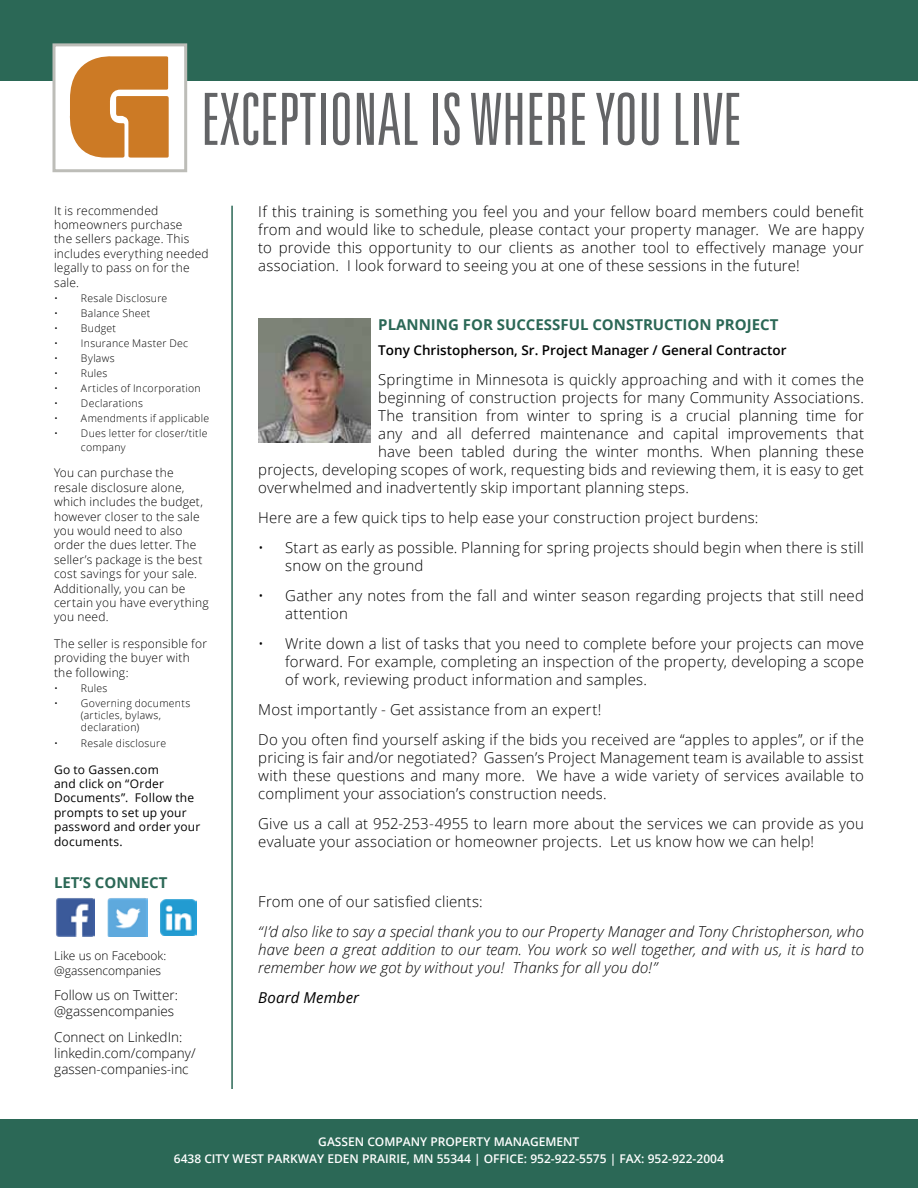
<style>
.page{position:relative;width:918px;height:1188px;background:#fff}
.page>*{position:absolute;margin:0;border:0;box-sizing:border-box;transform-origin:0 0}
.t1{font:300 ultra-condensed 72px "Univers LT Std";color:#636466}
.t2{font:300 15px/18px "Open Sans";letter-spacing:.01em;color:#000}
.t3{font:italic 300 15px/18px "Open Sans";letter-spacing:.005em;color:#000;text-align:justify}
.t4{font:700 15px "Open Sans";color:#2b6856}
.t5{font:italic 15px "Open Sans";letter-spacing:.01em;color:#000}
.t6{font:300 13.5px/16.2px "Open Sans";color:#000}
.t7{font:600 13.5px "Open Sans";color:#000}
.t8{font:300 12px/14.4px "Open Sans";letter-spacing:.02em;color:#000}
.t9{font:600 12px/16.5px "Open Sans";color:#fff;text-align:center}
.t10{font:12px/14.4px "Open Sans";letter-spacing:.02em;color:#000}
.t11{font:300 12px/14.4px "Open Sans";color:#000}
.t12{font:300 10.5px/12px "Open Sans";letter-spacing:.025em;color:#000}
</style>
<div class="page">
<div style="left:0;top:0;width:918px;height:81px;background:#2b6856"></div>
<div style="left:52px;top:43px;width:135px;height:129px;background:#fff;border:3px solid #bdbdb8"></div>
<svg style="left:69px;top:56px;width:100px;height:102px;background:#d38d45"></svg>
<div style="left:0;top:1119px;width:918px;height:69px;background:#2b6856"></div>
<hr style="left:231px;top:206px;width:2px;height:883px;background:#2b6856">
<img style="left:56px;top:898px;width:38px;height:39px">
<img style="left:108px;top:898px;width:39px;height:39px">
<img style="left:160px;top:899px;width:37px;height:37px">
<img style="left:258px;top:319px;width:112px;height:124px">
<h1 class="t1" style="left:201px;top:82px;width:542px">EXCEPTIONAL IS WHERE YOU LIVE</h1>
<p class="t8" style="left:54px;top:203px;width:156px">It is recommended homeowners purchase<br>the sellers package. This includes everything needed legally to pass on for the sale.</p>
<p class="t12" style="left:54px;top:292px;width:115px">• Resale Disclosure</p>
<p class="t12" style="left:54px;top:307px;width:98px">• Balance Sheet</p>
<p class="t12" style="left:54px;top:322px;width:64px">• Budget</p>
<p class="t12" style="left:54px;top:337px;width:136px">• Insurance Master Dec</p>
<p class="t12" style="left:54px;top:352px;width:62px">• Bylaws</p>
<p class="t12" style="left:54px;top:367px;width:55px">• Rules</p>
<p class="t12" style="left:54px;top:382px;width:148px">• Articles of Incorporation</p>
<p class="t12" style="left:54px;top:397px;width:90px">• Declarations</p>
<p class="t12" style="left:54px;top:412px;width:157px">• Amendments if applicable</p>
<p class="t12" style="left:81px;top:425px;width:128px;line-height:14.4px;text-indent:-27px">• Dues letter for closer/title company</p>
<p class="t8" style="left:54px;top:466px;width:156px">You can purchase the resale disclosure alone, which includes the budget, however closer to the sale you would need to also order the dues letter. The seller’s package is the best cost savings for your sale.<br>Additionally, you can be certain you have everything you need.</p>
<p class="t8" style="left:54px;top:636px;width:155px">The seller is responsible for providing the buyer with the following:</p>
<p class="t12" style="left:54px;top:682px;width:55px">• Rules</p>
<p class="t12" style="left:81px;top:697px;width:111px;text-indent:-27px">• Governing documents (articles, bylaws, declaration)</p>
<p class="t12" style="left:54px;top:737px;width:114px">• Resale disclosure</p>
<p class="t10" style="left:54px;top:762px;width:148px">Go to Gassen.com<br>and click on “Order<br>Documents”. Follow the prompts to set up your password and order your documents.</p>
<p class="t4" style="left:54px;top:872px;width:115px">LET’S CONNECT</p>
<p class="t11" style="left:54px;top:948px;width:113px">Like us on Facebook: @gassencompanies</p>
<p class="t6" style="left:54px;top:987px;width:125px">Follow us on Twitter: @gassencompanies</p>
<p class="t6" style="left:54px;top:1028px;width:143px">Connect on LinkedIn: linkedin.com/company/ gassen-companies-inc</p>
<p class="t2" style="left:258px;top:202px;width:607px;text-align:justify">If this training is something you feel you and your fellow board members could benefit from and would like to schedule, please contact your property manager. We are happy to provide this opportunity to our clients as another tool to effectively manage your association. I look forward to seeing you at one of these sessions in the future!</p>
<p class="t4" style="left:378px;top:314px;width:402px">PLANNING FOR SUCCESSFUL CONSTRUCTION PROJECT</p>
<p class="t7" style="left:378px;top:341px;width:410px">Tony Christopherson, Sr. Project Manager / General Contractor</p>
<p class="t2" style="left:378px;top:370px;width:487px">Springtime in Minnesota is quickly approaching and with it comes the</p>
<p class="t2" style="left:378px;top:388px;width:487px">beginning of construction projects for many Community Associations.</p>
<p class="t2" style="left:378px;top:406px;width:487px">The transition from winter to spring is a crucial planning time for</p>
<p class="t2" style="left:378px;top:424px;width:487px">any and all deferred maintenance and capital improvements that</p>
<p class="t2" style="left:378px;top:442px;width:487px">have been tabled during the winter months. When planning these</p>
<p class="t2" style="left:258px;top:460px;width:607px">projects, developing scopes of work, requesting bids and reviewing them, it is easy to get</p>
<p class="t2" style="left:258px;top:478px;width:432px">overwhelmed and inadvertently skip important planning steps.</p>
<p class="t2" style="left:258px;top:508px;width:502px">Here are a few quick tips to help ease your construction project burdens:</p>
<p class="t2" style="left:285px;top:538px;width:580px;text-indent:-27px">• Start as early as possible. Planning for spring projects should begin when there is still snow on the ground</p>
<p class="t2" style="left:285px;top:586px;width:580px;text-indent:-27px">• Gather any notes from the fall and winter season regarding projects that still need attention</p>
<p class="t2" style="left:285px;top:634px;width:580px;text-align:justify;text-indent:-27px">• Write down a list of tasks that you need to complete before your projects can move forward. For example, completing an inspection of the property, developing a scope of work, reviewing product information and samples.</p>
<p class="t2" style="left:258px;top:694px;width:607px;line-height:30px">Most importantly - Get assistance from an expert!<br>Do you often find yourself asking if the bids you received are “apples to apples”, or if the</p>
<p class="t2" style="left:258px;top:748px;width:607px;text-align:justify">pricing is fair and/or negotiated? Gassen’s Project Management team is available to assist with these questions and many more. We have a wide variety of services available to compliment your association’s construction needs.</p>
<p class="t2" style="left:258px;top:814px;width:607px">Give us a call at 952-253-4955 to learn more about the services we can provide as you evaluate your association or homeowner projects. Let us know how we can help!</p>
<p class="t2" style="left:258px;top:892px;width:226px">From one of our satisfied clients:</p>
<p class="t3" style="left:258px;top:922px;width:607px">“I’d also like to say a special thank you to our Property Manager and Tony Christopherson, who have been a great addition to our team. You work so well together, and with us, it is hard to remember how we got by without you! Thanks for all you do!”</p>
<p class="t5" style="left:258px;top:987px;width:102px">Board Member</p>
<p class="t9" style="left:174px;top:1133px;width:552px">GASSEN COMPANY PROPERTY MANAGEMENT<br>6438 CITY WEST PARKWAY EDEN PRAIRIE, MN 55344 | OFFICE: 952-922-5575 | FAX: 952-922-2004</p>
</div>
